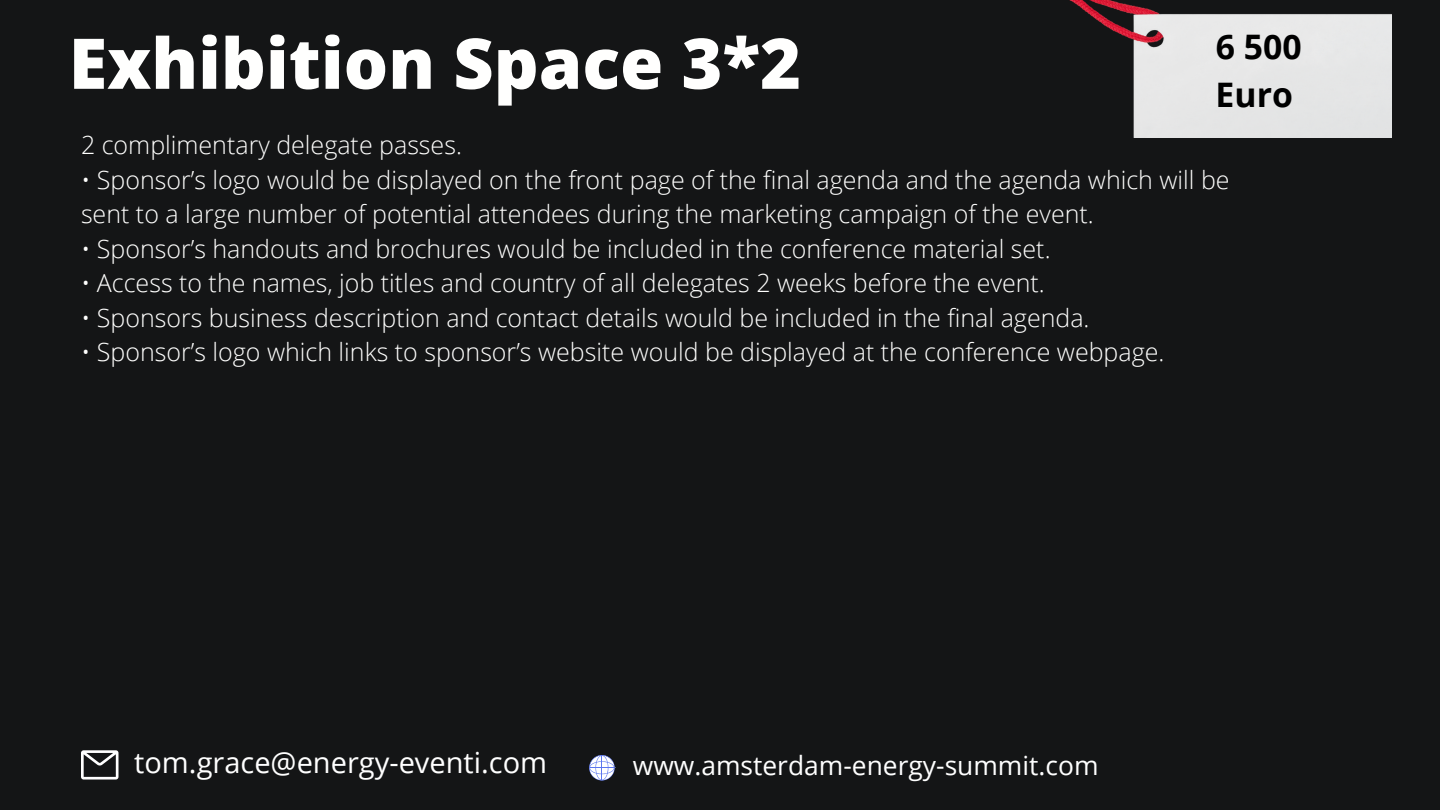
<style>
.page{position:relative;width:1440px;height:810px;background:#141516}
.page>*{position:absolute;margin:0;border:0;box-sizing:border-box;transform-origin:0 0}
.t1{font:800 70px "Open Sans";color:#fffffe}
.t2{font:700 33.8px "Open Sans";color:#000}
.t3{font:29px "Open Sans";color:#fff}
.t4{font:26.4px "Open Sans";color:#fff}
.t5{font:300 25px "Open Sans";color:#fffffe}
</style>
<div class="page">
<svg style="left:81px;top:750px;width:37px;height:30px"></svg>
<svg style="left:589px;top:755px;width:26px;height:26px"></svg>
<img style="left:1069px;top:0;width:323px;height:138px">
<p class="t1" style="left:69px;top:14px;width:734px">Exhibition Space 3*2</p>
<p class="t5" style="left:81px;top:128px;width:382px">2 complimentary delegate passes.</p>
<p class="t5" style="left:81px;top:162px;width:1150px">• Sponsor’s logo would be displayed on the front page of the final agenda and the agenda which will be</p>
<p class="t5" style="left:81px;top:197px;width:1014px">sent to a large number of potential attendees during the marketing campaign of the event.</p>
<p class="t5" style="left:81px;top:231px;width:971px">• Sponsor’s handouts and brochures would be included in the conference material set.</p>
<p class="t5" style="left:81px;top:266px;width:965px">• Access to the names, job titles and country of all delegates 2 weeks before the event.</p>
<p class="t5" style="left:81px;top:300px;width:1010px">• Sponsors business description and contact details would be included in the final agenda.</p>
<p class="t5" style="left:81px;top:335px;width:1085px">• Sponsor’s logo which links to sponsor’s website would be displayed at the conference webpage.</p>
<p class="t2" style="left:1216px;top:23px;width:87px">6 500</p>
<p class="t2" style="left:1216px;top:71px;width:79px">Euro</p>
<p class="t3" style="left:134px;top:742px;width:414px">tom.grace@energy-eventi.com</p>
<p class="t4" style="left:633px;top:747px;width:467px">www.amsterdam-energy-summit.com</p>
</div>
